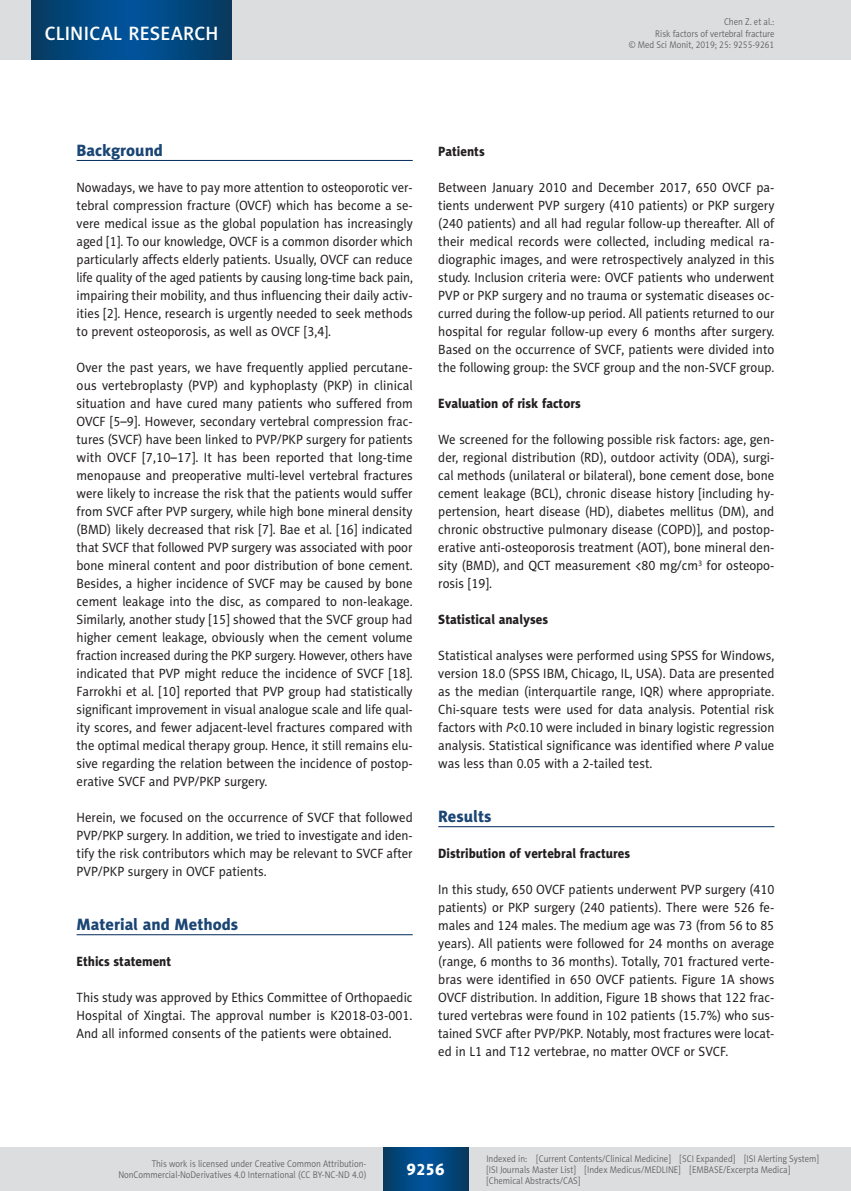
<style>
.page{position:relative;width:851px;height:1191px;background:#fff}
.page>*{position:absolute;margin:0;border:0;box-sizing:border-box;transform-origin:0 0}
.t1{font:19.5px "Naomi Sans EFN Medium";letter-spacing:.015em;color:#fff}
.MSM_Headline_1{font:16.5px "Naomi Sans EFN Heavy";color:#1a4574}
.t2{font:16.5px "Naomi Sans EFN Heavy";color:#fff}
.MSM_Body{font:13.5px/18px "Naomi Sans EFN";color:#231f20;text-align:justify;scale:.95 1}
.MSM_Body-2{font:13.5px/18px "Naomi Sans EFN";color:#231f20;text-align:justify;scale:.96 1}
.MSM_Body-3{font:13.5px/18px "Naomi Sans EFN";color:#231f20;text-align:justify;scale:.94 1}
.MSM_Headline_2{font:13.5px "Naomi Sans EFN Heavy";color:#231f20;scale:.95 1}
.MSM_pagina_sygnatura{font:9.75px/11.2px "Naomi Sans EFN Light";color:#57585a;scale:.9 1}
.MSM_pagina_zywa{font:9.75px/11.2px "Naomi Sans EFN Light";color:#57585a;text-align:right;scale:.9 1}
.s1{font-style:italic}
</style>
<div class="page">
<hr style="left:77px;top:160px;width:335px;height:1px;background:#00295c">
<hr style="left:77px;top:934px;width:335px;height:1px;background:#00295c">
<hr style="left:438px;top:826px;width:336px;height:1px;background:#00295c">
<div style="left:0;top:1148px;width:850px;height:43px;background:#dcdddf"></div>
<svg style="left:383px;top:1147px;width:85px;height:43px;background:#02477e"></svg>
<div style="left:0;top:0;width:850px;height:60px;background:#dcdddf"></div>
<hr style="left:850px;top:0;width:1px;height:60px;background:#dcdddf">
<svg style="left:32px;top:0;width:200px;height:60px;background:#02477e"></svg>
<h1 class="t1" style="left:45px;top:22px;width:175px">CLINICAL RESEARCH</h1>
<p class="MSM_pagina_zywa" style="left:655px;top:16px;width:134px">Chen Z. et al.:<br>Risk factors of vertebral fracture</p>
<p class="MSM_pagina_sygnatura" style="left:628px;top:39px;width:163px">© Med Sci Monit, 2019; 25: 9255-9261</p>
<p class="MSM_Headline_1" style="left:77px;top:140px;width:88px">Background</p>
<p class="MSM_Body-3" style="left:77px;top:178px;width:359px">Nowadays, we have to pay more attention to osteoporotic ver&shy;tebral compression fracture (OVCF) which has become a se&shy;vere medical issue as the global population has increasingly aged [1]. To our knowledge, OVCF is a common disorder which particularly affects elderly patients. Usually, OVCF can reduce life quality of the aged patients by causing long-time back pain, impairing their mobility, and thus influencing their daily activ&shy;ities [2]. Hence, research is urgently needed to seek methods to prevent osteoporosis, as well as OVCF [3,4].</p>
<p class="MSM_Body" style="left:77px;top:358px;width:355px">Over the past years, we have frequently applied percutane&shy;ous vertebroplasty (PVP) and kyphoplasty (PKP) in clinical situation and have cured many patients who suffered from OVCF [5–9]. However, secondary vertebral compression frac&shy;tures (SVCF) have been linked to PVP/PKP surgery for patients with OVCF [7,10–17]. It has been reported that long-time menopause and preoperative multi-level vertebral fractures were likely to increase the risk that the patients would suffer from SVCF after PVP surgery, while high bone mineral density (BMD) likely decreased that risk [7]. Bae et al. [16] indicated that SVCF that followed PVP surgery was associated with poor bone mineral content and poor distribution of bone cement.<br>Besides, a higher incidence of SVCF may be caused by bone cement leakage into the disc, as compared to non-leakage.<br>Similarly, another study [15] showed that the SVCF group had higher cement leakage, obviously when the cement volume fraction increased during the PKP surgery. However, others have indicated that PVP might reduce the incidence of SVCF [18].<br>Farrokhi et al. [10] reported that PVP group had statistically significant improvement in visual analogue scale and life qual&shy;ity scores, and fewer adjacent-level fractures compared with the optimal medical therapy group. Hence, it still remains elu&shy;sive regarding the relation between the incidence of postop&shy;erative SVCF and PVP/PKP surgery.</p>
<p class="MSM_Body" style="left:77px;top:808px;width:355px">Herein, we focused on the occurrence of SVCF that followed PVP/PKP surgery. In addition, we tried to investigate and iden&shy;tify the risk contributors which may be relevant to SVCF after PVP/PKP surgery in OVCF patients.</p>
<p class="MSM_Headline_1" style="left:77px;top:914px;width:163px">Material and Methods</p>
<p class="MSM_Headline_2" style="left:77px;top:953px;width:101px">Ethics statement</p>
<p class="MSM_Body" style="left:77px;top:988px;width:355px">This study was approved by Ethics Committee of Orthopaedic Hospital of Xingtai. The approval number is K2018-03-001.<br>And all informed consents of the patients were obtained.</p>
<p class="MSM_Headline_2" style="left:438px;top:143px;width:50px">Patients</p>
<p class="MSM_Body-2" style="left:438px;top:178px;width:351px">Between January 2010 and December 2017, 650 OVCF pa&shy;tients underwent PVP surgery (410 patients) or PKP surgery (240 patients) and all had regular follow-up thereafter. All of their medical records were collected, including medical ra&shy;diographic images, and were retrospectively analyzed in this study. Inclusion criteria were: OVCF patients who underwent PVP or PKP surgery and no trauma or systematic diseases oc&shy;curred during the follow-up period. All patients returned to our hospital for regular follow-up every 6 months after surgery.<br>Based on the occurrence of SVCF, patients were divided into the following group: the SVCF group and the non-SVCF group.</p>
<p class="MSM_Headline_2" style="left:438px;top:395px;width:151px">Evaluation of risk factors</p>
<p class="MSM_Body" style="left:438px;top:430px;width:355px">We screened for the following possible risk factors: age, gen&shy;der, regional distribution (RD), outdoor activity (ODA), surgi&shy;cal methods (unilateral or bilateral), bone cement dose, bone cement leakage (BCL), chronic disease history [including hy&shy;pertension, heart disease (HD), diabetes mellitus (DM), and chronic obstructive pulmonary disease (COPD)], and postop&shy;erative anti-osteoporosis treatment (AOT), bone mineral den&shy;sity (BMD), and QCT measurement &lt;80 mg/cm<sup>3</sup> for osteopo&shy;rosis [19].</p>
<p class="MSM_Headline_2" style="left:438px;top:611px;width:117px">Statistical analyses</p>
<p class="MSM_Body" style="left:438px;top:646px;width:355px">Statistical analyses were performed using SPSS for Windows, version 18.0 (SPSS IBM, Chicago, IL, USA). Data are presented as the median (interquartile range, IQR) where appropriate.<br>Chi-square tests were used for data analysis. Potential risk factors with <span class="s1">P</span>&lt;0.10 were included in binary logistic regression analysis. Statistical significance was identified where <span class="s1">P</span> value was less than 0.05 with a 2-tailed test.</p>
<p class="MSM_Headline_1" style="left:438px;top:806px;width:55px">Results</p>
<p class="MSM_Headline_2" style="left:438px;top:845px;width:203px">Distribution of vertebral fractures</p>
<p class="MSM_Body" style="left:438px;top:880px;width:355px">In this study, 650 OVCF patients underwent PVP surgery (410 patients) or PKP surgery (240 patients). There were 526 fe&shy;males and 124 males. The medium age was 73 (from 56 to 85 years). All patients were followed for 24 months on average (range, 6 months to 36 months). Totally, 701 fractured verte&shy;bras were identified in 650 OVCF patients. Figure 1A shows OVCF distribution. In addition, Figure 1B shows that 122 frac&shy;tured vertebras were found in 102 patients (15.7%) who sus&shy;tained SVCF after PVP/PKP. Notably, most fractures were locat&shy;ed in L1 and T12 vertebrae, no matter OVCF or SVCF.</p>
<p class="MSM_pagina_sygnatura" style="left:118px;top:1158px;width:277px;text-align:right">This work is licensed under Creative Common Attribution-<br>NonCommercial-NoDerivatives 4.0 International (CC BY-NC-ND 4.0)</p>
<p class="t2" style="left:406px;top:1159px;width:40px">9256</p>
<p class="MSM_pagina_sygnatura" style="left:486px;top:1152px;width:371px">Indexed in: [Current Contents/Clinical Medicine] [SCI Expanded] [ISI Alerting System] [ISI Journals Master List] [Index Medicus/MEDLINE] [EMBASE/Excerpta Medica] [Chemical Abstracts/CAS]</p>
</div>
